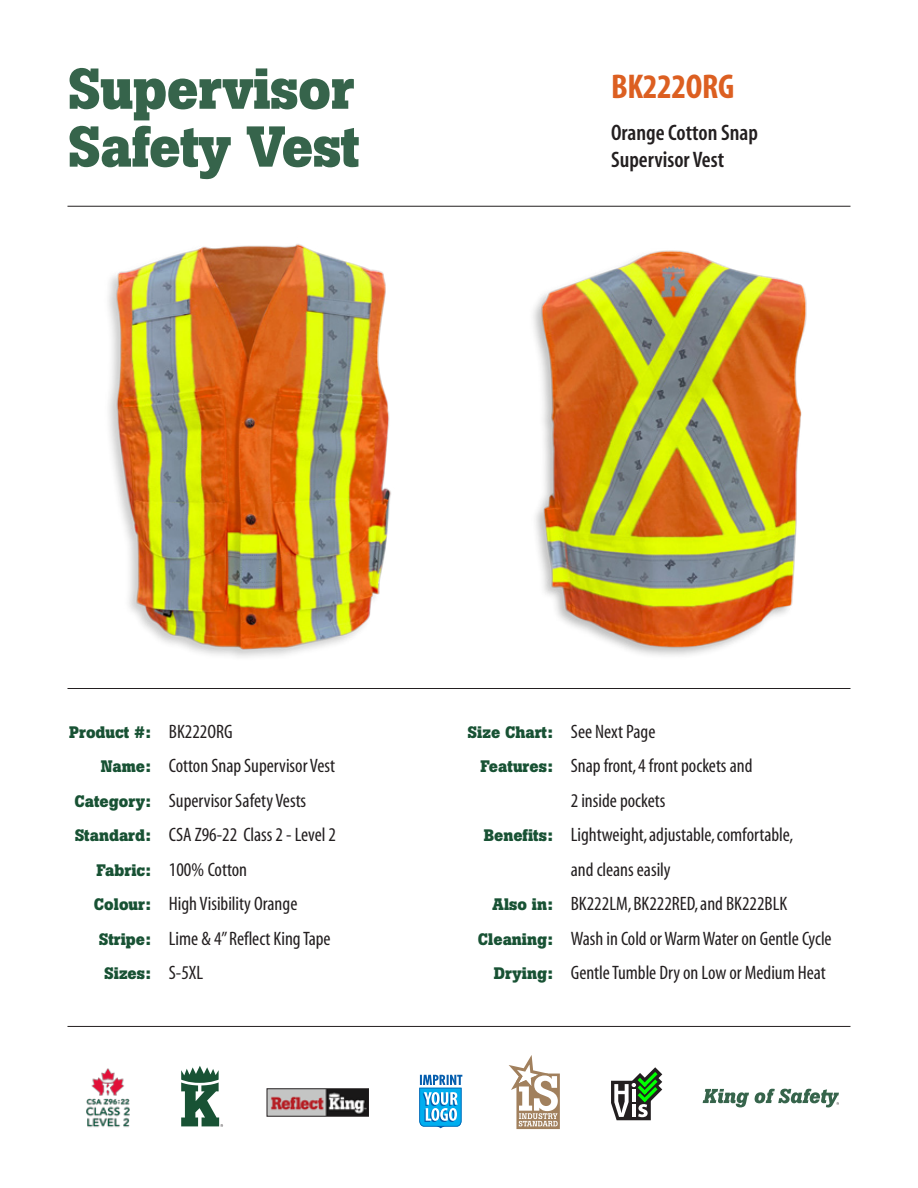
<style>
.page{position:relative;width:918px;height:1188px;background:#fff}
.page>*{position:absolute;margin:0;border:0;box-sizing:border-box;transform-origin:0 0}
.t1{font:700 57px/57.9px "Boton";letter-spacing:-.01em;color:#36644b}
.t2{font:700 condensed 34.5px "Myriad";letter-spacing:-.01em;color:#dc5f21}
.t3{font:600 condensed 22.5px "Myriad";color:#231f20}
.t4{font:condensed 19.5px "Myriad";color:#231f20}
.t5{font:700 16.5px "Boton";color:#185234}
.s1{font-family:"Myriad";font-weight:400;font-stretch:condensed;font-size:19.5px;color:#231f20}
.s2{font-family:"Boton";font-weight:700;font-stretch:normal;font-size:16.5px;color:#185234}
</style>
<div class="page">
<img style="left:108px;top:244px;width:283px;height:413px">
<img style="left:533px;top:250px;width:274px;height:406px">
<hr style="left:68px;top:206px;width:782px;height:1px;background:#231f20">
<hr style="left:68px;top:688px;width:782px;height:1px;background:#231f20">
<hr style="left:68px;top:1026px;width:782px;height:1px;background:#231f20">
<svg style="left:611px;top:1067px;width:51px;height:53px"></svg>
<img style="left:269px;top:1090px;width:98px;height:25px">
<div style="left:267px;top:1088px;width:102px;height:29px;border:1px solid #231f20"></div>
<svg style="left:509px;top:1055px;width:51px;height:74px"></svg>
<svg style="left:703px;top:1089px;width:136px;height:19px"></svg>
<svg style="left:419px;top:1075px;width:43px;height:53px"></svg>
<img style="left:75px;top:1062px;width:64px;height:75px;border-radius:4px">
<svg style="left:181px;top:1066px;width:42px;height:61px"></svg>
<p class="t1" style="left:68px;top:66px;width:294px">Supervisor<br>Safety Vest</p>
<p class="t2" style="left:611px;top:74px;width:125px">BK222ORG</p>
<p class="t3" style="left:611px;top:124px;width:148px">Orange Cotton Snap</p>
<p class="t3" style="left:611px;top:151px;width:115px">Supervisor Vest</p>
<p class="t5" style="left:69px;top:726px;width:165px">Product #: <span class="s1">BK222ORG</span></p>
<p class="t4" style="left:101px;top:759px;width:236px"><span class="s2">Name:</span> Cotton Snap Supervisor Vest</p>
<p class="t4" style="left:75px;top:794px;width:233px"><span class="s2">Category:</span> Supervisor Safety Vests</p>
<p class="t4" style="left:75px;top:828px;width:263px"><span class="s2">Standard:</span> CSA Z96-22 Class 2 - Level 2</p>
<p class="t4" style="left:97px;top:863px;width:152px"><span class="s2">Fabric:</span> 100% Cotton</p>
<p class="t4" style="left:94px;top:897px;width:205px"><span class="s2">Colour:</span> High Visibility Orange</p>
<p class="t4" style="left:99px;top:932px;width:233px"><span class="s2">Stripe:</span> Lime &amp; 4” Reflect King Tape</p>
<p class="t5" style="left:104px;top:968px;width:101px">Sizes: <span class="s1">S-5XL</span></p>
<p class="t4" style="left:468px;top:725px;width:189px"><span class="s2">Size Chart:</span> See Next Page</p>
<p class="t4" style="left:480px;top:759px;width:274px"><span class="s2">Features:</span> Snap front, 4 front pockets and</p>
<p class="t4" style="left:571px;top:794px;width:96px">2 inside pockets</p>
<p class="t4" style="left:484px;top:828px;width:311px"><span class="s2">Benefits:</span> Lightweight, adjustable, comfortable,</p>
<p class="t4" style="left:571px;top:863px;width:101px">and cleans easily</p>
<p class="t4" style="left:492px;top:897px;width:296px"><span class="s2">Also in:</span> BK222LM, BK222RED, and BK222BLK</p>
<p class="t4" style="left:478px;top:932px;width:355px"><span class="s2">Cleaning:</span> Wash in Cold or Warm Water on Gentle Cycle</p>
<p class="t4" style="left:494px;top:966px;width:333px"><span class="s2">Drying:</span> Gentle Tumble Dry on Low or Medium Heat</p>
</div>
